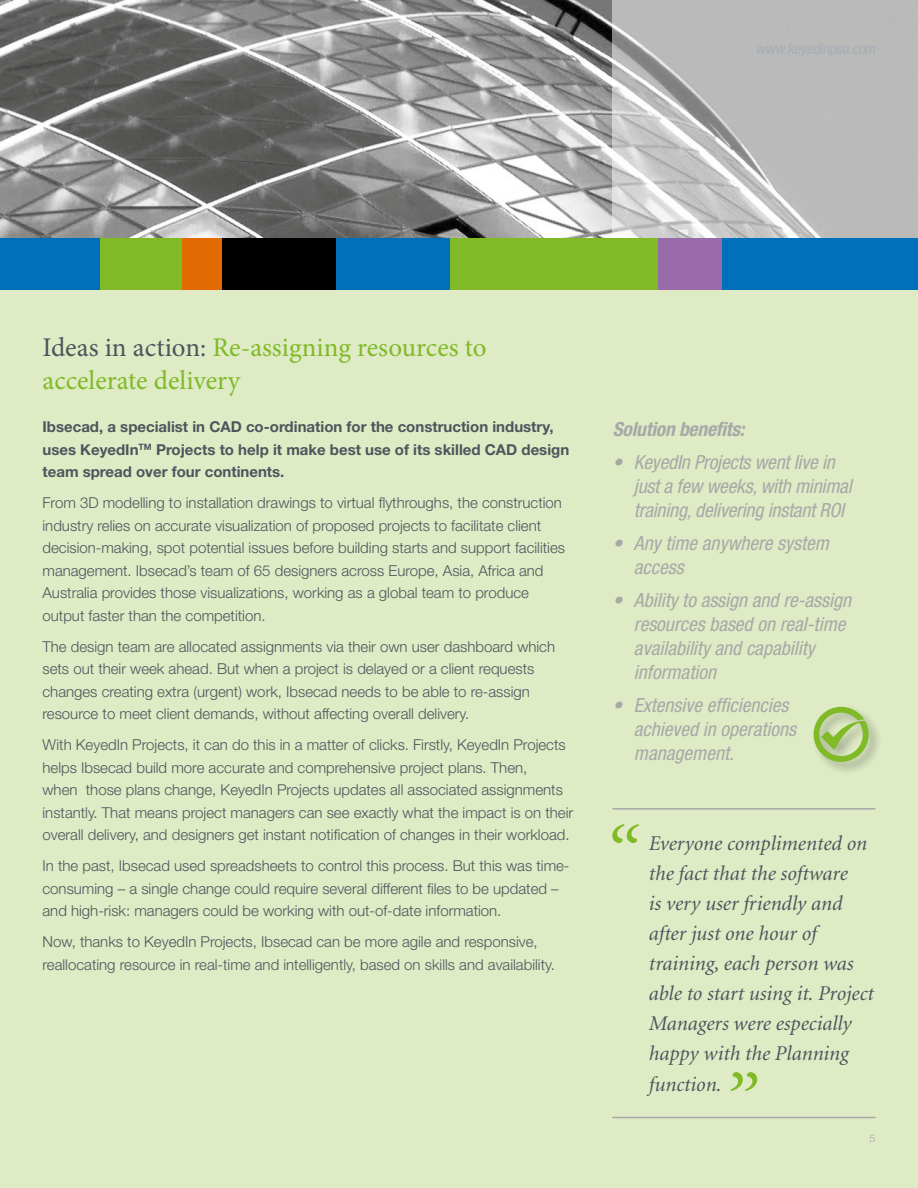
<style>
.page{position:relative;width:918px;height:1188px;background:#fff}
.page>*{position:absolute;margin:0;border:0;box-sizing:border-box;transform-origin:0 0}
.t1{font:italic 76.5px "Minion";color:#80ba27}
.t2{font:27px/32.4px "Minion Pro";color:#80ba27}
.t3{font:italic 21px/30px "Minion";color:#4c565c}
.t4{font:italic condensed 19.5px/24px "Helvetica Neue";color:#a8a8a7}
.t5{font:italic 700 condensed 19.5px "Helvetica Neue";letter-spacing:-.01em;color:#a8a8a7}
.t6{font:300 15px/22.5px "Helvetica Neue";color:#4c565c}
.t7{font:700 15px/22.5px "Helvetica Neue";color:#4c565c}
.t8{font:300 10.5px "Helvetica Neue";color:#a8a8a7}
.s1{color:#4c565c}
</style>
<div class="page">
<img style="left:0;top:0;width:612px;height:238px">
<svg style="left:612px;top:0;width:306px;height:238px;background:#bfbfbe"></svg>
<div style="left:0;top:238px;width:918px;height:950px;background:#deebc5"></div>
<div style="left:97px;top:238px;width:821px;height:51px;background:#80ba27"></div>
<div style="left:0;top:238px;width:100px;height:51px;background:#0070ba"></div>
<div style="left:183px;top:238px;width:41px;height:51px;background:#e16a03"></div>
<div style="left:222px;top:238px;width:114px;height:51px;background:#000"></div>
<div style="left:336px;top:238px;width:114px;height:51px;background:#0070ba"></div>
<div style="left:658px;top:238px;width:65px;height:51px;background:#9a6bab"></div>
<div style="left:723px;top:238px;width:195px;height:51px;background:#0070ba"></div>
<div style="left:811px;top:705px;width:72px;height:71px;background:#000;opacity:.25"></div>
<svg style="left:814px;top:707px;width:55px;height:55px"></svg>
<hr style="left:612px;top:1117px;width:263px;height:1px;background:#a8a8a7">
<hr style="left:612px;top:808px;width:263px;height:2px;background:#a8a8a7">
<h2 class="t2" style="left:43px;top:331px;width:446px"><span class="s1">Ideas in action:</span> Re-assigning resources to accelerate delivery</h2>
<p class="t7" style="left:43px;top:415px;width:528px">Ibsecad, a specialist in CAD co-ordination for the construction industry, uses KeyedIn<sup>TM</sup> Projects to help it make best use of its skilled CAD design team spread over four continents.</p>
<p class="t6" style="left:43px;top:491px;width:524px">From 3D modelling to installation drawings to virtual flythroughs, the construction industry relies on accurate visualization of proposed projects to facilitate client decision-making, spot potential issues before building starts and support facilities management. Ibsecad’s team of 65 designers across Europe, Asia, Africa and Australia provides those visualizations, working as a global team to produce output faster than the competition.</p>
<p class="t6" style="left:43px;top:635px;width:514px">The design team are allocated assignments via their own user dashboard which sets out their week ahead. But when a project is delayed or a client requests changes creating extra (urgent) work, Ibsecad needs to be able to re-assign resource to meet client demands, without affecting overall delivery.</p>
<p class="t6" style="left:43px;top:733px;width:532px">With KeyedIn Projects, it can do this in a matter of clicks. Firstly, KeyedIn Projects helps Ibsecad build more accurate and comprehensive project plans. Then,<br>when those plans change, KeyedIn Projects updates all associated assignments instantly. That means project managers can see exactly what the impact is on their overall delivery, and designers get instant notification of changes in their workload.</p>
<p class="t6" style="left:43px;top:854px;width:529px">In the past, Ibsecad used spreadsheets to control this process. But this was time&shy;consuming – a single change could require several different files to be updated – and high-risk: managers could be working with out-of-date information.</p>
<p class="t6" style="left:43px;top:930px;width:514px">Now, thanks to KeyedIn Projects, Ibsecad can be more agile and responsive, reallocating resource in real-time and intelligently, based on skills and availability.</p>
<h3 class="t5" style="left:613px;top:417px;width:133px">Solution benefits:</h3>
<h3 class="t4" style="left:634px;top:450px;width:219px;text-indent:-21px">• KeyedIn Projects went live in just a few weeks, with minimal training, delivering instant ROI</h3>
<h3 class="t4" style="left:634px;top:531px;width:196px;text-indent:-21px">• Any time anywhere system access</h3>
<h3 class="t4" style="left:634px;top:588px;width:219px;text-indent:-21px">• Ability to assign and re-assign resources based on real-time availability and capability information</h3>
<h3 class="t4" style="left:634px;top:693px;width:164px;text-indent:-21px">• Extensive efficiencies achieved in operations management.</h3>
<h1 class="t1" style="left:601px;top:817px;width:35px">“</h1>
<h3 class="t3" style="left:648px;top:829px;width:226px">Everyone complimented on the fact that the software<br>is very user friendly and after just one hour of training, each person was able to start using it. Project<br>Managers were especially happy with the Planning function.</h3>
<h1 class="t1" style="left:721px;top:1064px;width:35px">”</h1>
<p class="t8" style="left:870px;top:1132px;width:7px">5</p>
</div>
